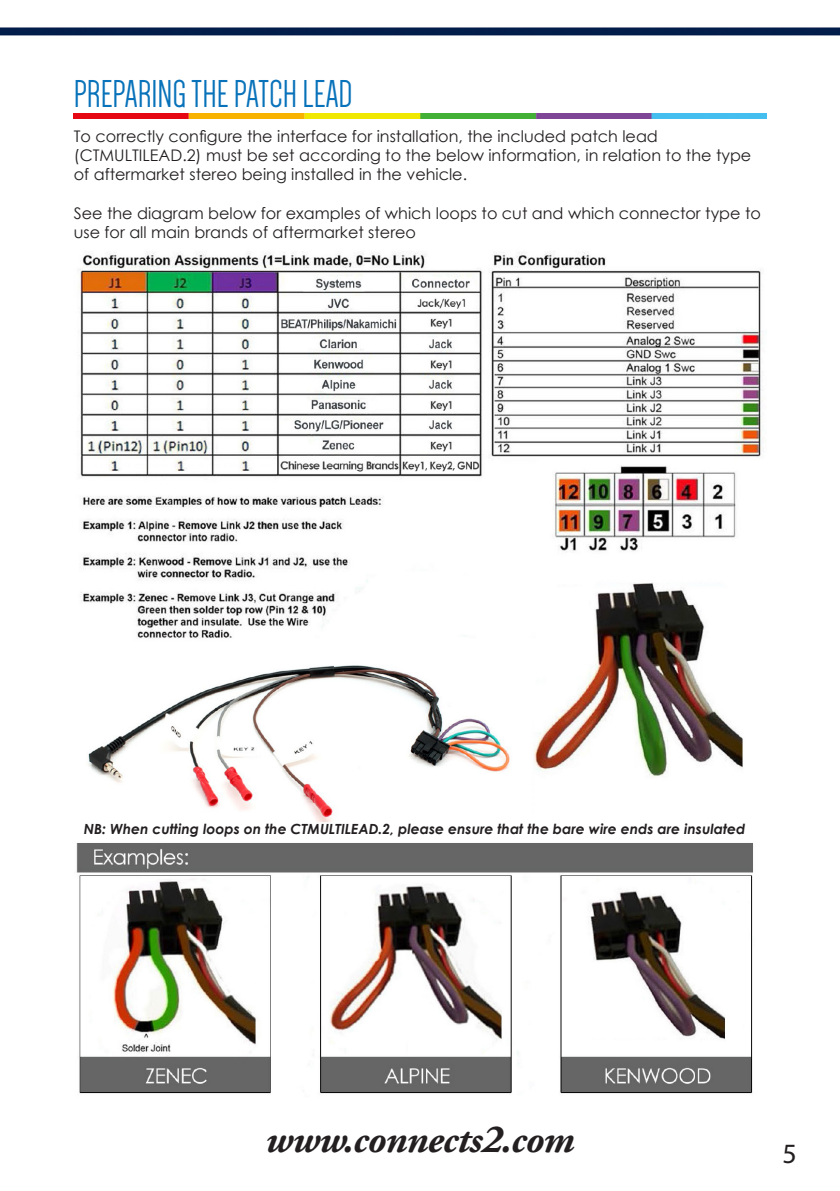
<style>
.page{position:relative;width:840px;height:1191px;background:#fff}
.page>*{position:absolute;margin:0;border:0;box-sizing:border-box;transform-origin:0 0}
.t1{font:40px "Dense";color:#0872ba}
.t2{font:italic 700 40px "Adobe Garamond Pro";letter-spacing:-.02em;color:#231f20}
.t3{font:28px "Myriad Pro";color:#231f20}
.t4{font:16px/19.2px "Century Gothic";color:#231f20}
.t5{font:italic 700 14px "Century Gothic";color:#231f20}
</style>
<div class="page">
<img style="left:0;top:27px;width:839px;height:9px">
<img style="left:74px;top:113px;width:691px;height:5px">
<img style="left:76px;top:251px;width:688px;height:843px">
<p class="t1" style="left:74px;top:74px;width:280px">PREPARING THE PATCH LEAD</p>
<p class="t4" style="left:74px;top:126px;width:585px">To correctly configure the interface for installation, the included patch lead</p>
<p class="t4" style="left:74px;top:145px;width:678px">(CTMULTILEAD.2) must be set according to the below information, in relation to the type of aftermarket stereo being installed in the vehicle.</p>
<p class="t4" style="left:74px;top:203px;width:688px">See the diagram below for examples of which loops to cut and which connector type to use for all main brands of aftermarket stereo</p>
<p class="t5" style="left:84px;top:818px;width:663px">NB: When cutting loops on the CTMULTILEAD.2, please ensure that the bare wire ends are insulated</p>
<h1 class="t2" style="left:265px;top:1116px;width:310px">www.connects2.com</h1>
<h2 class="t3" style="left:782px;top:1136px;width:16px">5</h2>
</div>
